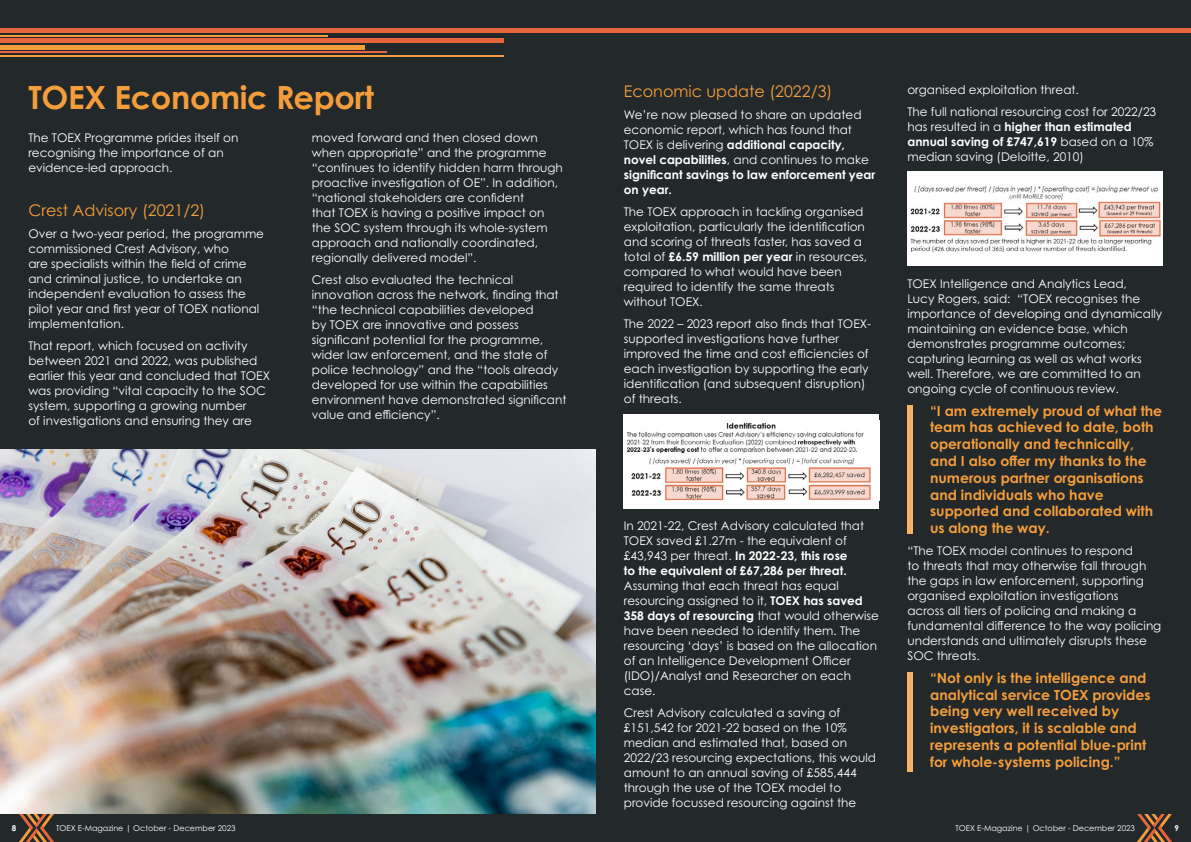
<style>
.page{position:relative;width:1191px;height:842px;background:#fff}
.page>*{position:absolute;margin:0;border:0;box-sizing:border-box;transform-origin:0 0}
.t1{font:700 32px "Century Gothic Pro";letter-spacing:-.01em;color:#f59d3b}
.t2{font:16px "Century Gothic Pro";color:#f59d3b}
.t3{font:700 14px/16.8px "Century Gothic Pro";color:#f59d3b}
.t4{font:12px/15px "Century Gothic Pro";color:#fff}
.t5{font:8px "Century Gothic Pro";color:#fff}
.t6{font:700 8px "Century Gothic Pro";color:#fff}
.s1{font-weight:700;color:#fdfeff}
.s2{font-weight:700}
</style>
<div class="page">
<div style="left:0;top:814px;width:1191px;height:28px;background:#23292a"></div>
<svg style="left:19px;top:814px;width:35px;height:28px"></svg>
<svg style="left:1137px;top:814px;width:35px;height:28px"></svg>
<div style="left:0;top:0;width:1191px;height:814px;background:#23292a"></div>
<div style="left:0;top:28px;width:879px;height:5px;background:#e6653d"></div>
<hr style="left:0;top:39px;width:503px;height:4px;background:#e6653d">
<hr style="left:0;top:35px;width:327px;height:2px;background:#f59d3b">
<hr style="left:0;top:51px;width:387px;height:2px;background:#e6653d">
<hr style="left:0;top:55px;width:503px;height:2px;background:#f59d3b">
<hr style="left:0;top:45px;width:364px;height:4px;background:#f59d3b">
<div style="left:595px;top:28px;width:596px;height:5px;background:#e6653d"></div>
<div style="left:907px;top:406px;width:6px;height:128px;background:#f8b265"></div>
<div style="left:907px;top:672px;width:6px;height:99px;background:#f8b265"></div>
<img style="left:0;top:449px;width:595px;height:365px">
<div style="left:624px;top:414px;width:255px;height:94px;background:#fff"></div>
<img style="left:626px;top:422px;width:245px;height:79px">
<div style="left:907px;top:171px;width:255px;height:94px;background:#fff"></div>
<img style="left:910px;top:186px;width:252px;height:65px">
<h1 class="t1" style="left:28px;top:77px;width:347px">TOEX Economic Report</h1>
<p class="t4" style="left:28px;top:130px;width:211px">The TOEX Programme prides itself on recognising the importance of an evidence-led approach.</p>
<h2 class="t2" style="left:28px;top:201px;width:178px">Crest Advisory (2021/2)</h2>
<p class="t4" style="left:28px;top:226px;width:237px">Over a two-year period, the programme commissioned Crest Advisory, who<br>are specialists within the field of crime and criminal justice, to undertake an independent evaluation to assess the pilot year and first year of TOEX national implementation.</p>
<p class="t4" style="left:28px;top:338px;width:243px">That report, which focused on activity between 2021 and 2022, was published earlier this year and concluded that TOEX was providing “vital capacity to the SOC system, supporting a growing number<br>of investigations and ensuring they are</p>
<p class="t4" style="left:312px;top:130px;width:252px">moved forward and then closed down when appropriate” and the programme “continues to identify hidden harm through proactive investigation of OE”. In addition, “national stakeholders are confident<br>that TOEX is having a positive impact on the SOC system through its whole-system approach and nationally coordinated, regionally delivered model”.</p>
<p class="t4" style="left:312px;top:272px;width:256px">Crest also evaluated the technical innovation across the network, finding that “the technical capabilities developed<br>by TOEX are innovative and possess significant potential for the programme, wider law enforcement, and the state of police technology” and the “tools already developed for use within the capabilities environment have demonstrated significant value and efficiency”.</p>
<h2 class="t2" style="left:624px;top:81px;width:210px">Economic update (2022/3)</h2>
<p class="t4" style="left:624px;top:107px;width:253px">We’re now pleased to share an updated economic report, which has found that TOEX is delivering <span class="s1">additional capacity, novel capabilities</span>, and continues to make <span class="s2">significant savings to law enforcement year on year.</span></p>
<p class="t4" style="left:624px;top:204px;width:245px">The TOEX approach in tackling organised exploitation, particularly the identification and scoring of threats faster, has saved a total of <span class="s2">£6.59 million per year</span> in resources, compared to what would have been required to identify the same threats without TOEX.</p>
<p class="t4" style="left:624px;top:316px;width:249px">The 2022 – 2023 report also finds that TOEX&shy;supported investigations have further improved the time and cost efficiencies of each investigation by supporting the early identification (and subsequent disruption) of threats.</p>
<p class="t4" style="left:624px;top:518px;width:242px">In 2021-22, Crest Advisory calculated that TOEX saved £1.27m - the equivalent of £43,943 per threat. <span class="s2">In 2022-23, this rose<br>to the equivalent of £67,286 per threat.</span></p>
<p class="t4" style="left:624px;top:578px;width:256px">Assuming that each threat has equal resourcing assigned to it, <span class="s2">TOEX has saved 358 days of resourcing</span> that would otherwise have been needed to identify them. The resourcing ‘days’ is based on the allocation of an Intelligence Development Officer (IDO)/Analyst and Researcher on each case.</p>
<p class="t4" style="left:624px;top:705px;width:254px">Crest Advisory calculated a saving of £151,542 for 2021-22 based on the 10% median and estimated that, based on 2022/23 resourcing expectations, this would amount to an annual saving of £585,444 through the use of the TOEX model to provide focussed resourcing against the</p>
<p class="t4" style="left:907px;top:78px;width:250px;line-height:22.1px">organised exploitation threat.<br>The full national resourcing cost for 2022/23</p>
<p class="t4" style="left:907px;top:119px;width:248px">has resulted in a <span class="s2">higher than estimated annual saving of £747,619</span> based on a 10% median saving (Deloitte, 2010)</p>
<p class="t4" style="left:907px;top:276px;width:256px">TOEX Intelligence and Analytics Lead,<br>Lucy Rogers, said: “TOEX recognises the importance of developing and dynamically maintaining an evidence base, which demonstrates programme outcomes; capturing learning as well as what works well. Therefore, we are committed to an ongoing cycle of continuous review.</p>
<p class="t3" style="left:930px;top:402px;width:234px">“I am extremely proud of what the team has achieved to date, both operationally and technically, and I also offer my thanks to the numerous partner organisations and individuals who have supported and collaborated with us along the way.</p>
<p class="t4" style="left:907px;top:543px;width:255px">“The TOEX model continues to respond<br>to threats that may otherwise fall through the gaps in law enforcement, supporting organised exploitation investigations<br>across all tiers of policing and making a fundamental difference to the way policing understands and ultimately disrupts these SOC threats.</p>
<p class="t3" style="left:930px;top:669px;width:222px">“Not only is the intelligence and analytical service TOEX provides being very well received by investigators, it is scalable and represents a potential blue-print for whole-systems policing.”</p>
<p class="t6" style="left:12px;top:823px;width:6px">8</p>
<p class="t5" style="left:56px;top:823px;width:181px">TOEX E-Magazine | October - December 2023</p>
<p class="t5" style="left:955px;top:823px;width:181px">TOEX E-Magazine | October - December 2023</p>
<p class="t6" style="left:1174px;top:823px;width:6px">9</p>
</div>
